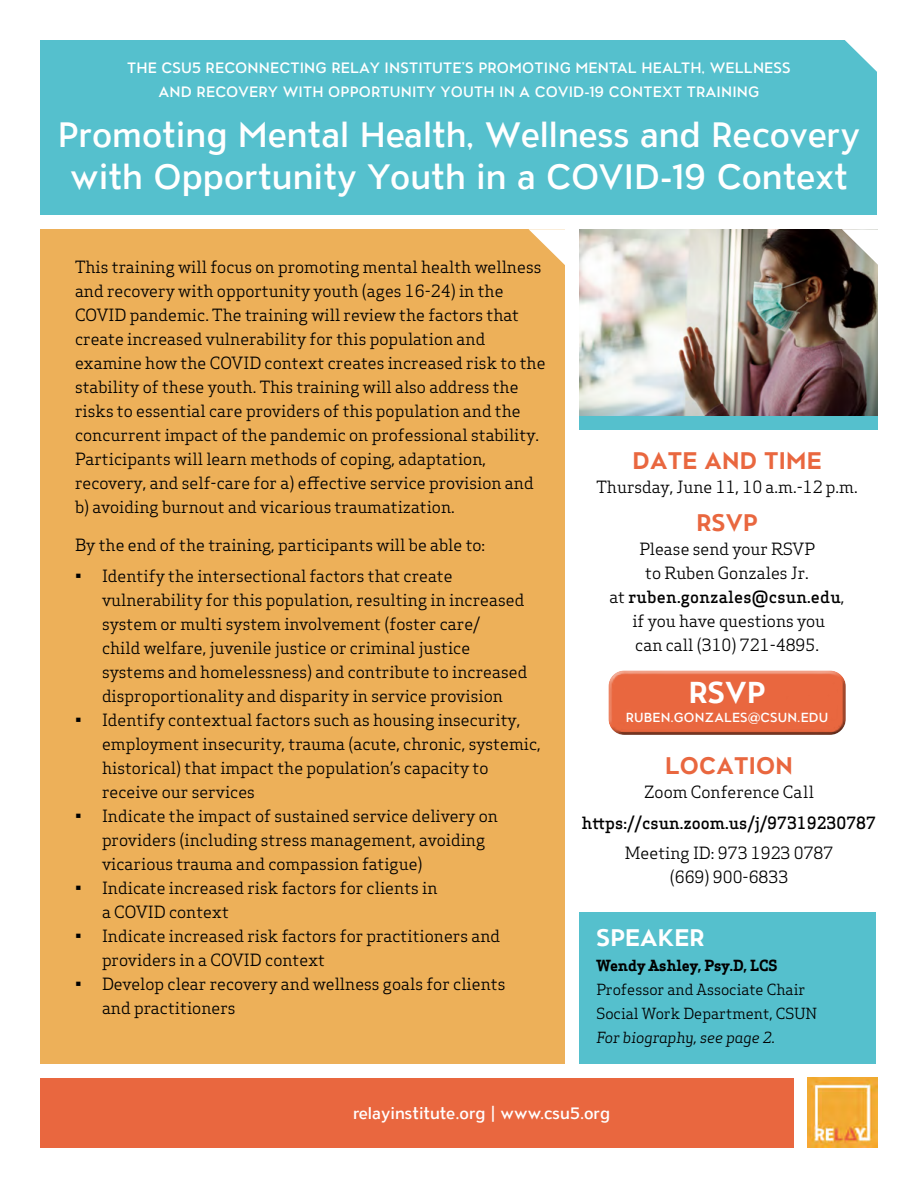
<style>
.page{position:relative;width:918px;height:1188px;background:#fff}
.page>*{position:absolute;margin:0;border:0;box-sizing:border-box;transform-origin:0 0}
.t1{font:500 35.25px/42.3px "ATC Overlook";color:#fff;text-align:center}
.Date__etc{font:700 30.3px "ATC Overlook";color:#fff}
.Date__etc-2{font:700 24px "ATC Overlook";letter-spacing:.01em;color:#e9673f}
.Date__etc-3{font:700 24px "ATC Overlook";letter-spacing:.01em;color:#fff}
.Main_Paragraph_Style{font:16.5px/24px "Apex Serif";color:#000}
.Date__etc-4{font:16.5px/24px "Apex Serif";color:#000;text-align:center}
.Date__etc-5{font:500 16.5px "Apex Serif";color:#000}
.Date__etc-6{font:500 16.5px "ATC Overlook";color:#fff}
.Main_Paragraph_Style-2{font:500 15px/24px "ATC Overlook";letter-spacing:.01em;color:#fff;text-align:center}
.Main_Paragraph_Style-3{font:15px/24px "Apex Serif";color:#000}
.Date__etc-7{font:500 13.2px "ATC Overlook";letter-spacing:.01em;color:#fff}
.s1{font-weight:500}
.s2{font-weight:700}
.s3{font-style:italic}
</style>
<div class="page">
<div style="left:578px;top:913px;width:298px;height:151px;background:#55c0cd"></div>
<div style="left:40px;top:222px;width:525px;height:855px;background:#edb059"></div>
<div style="left:40px;top:40px;width:838px;height:182px;background:#55c0cd"></div>
<div style="left:40px;top:1071px;width:754px;height:77px;background:#e9673f"></div>
<img style="left:579px;top:229px;width:299px;height:187px">
<div style="left:15px;top:216px;width:885px;height:13px;background:#fff"></div>
<div style="left:578px;top:416px;width:300px;height:14px;background:#55c0cd"></div>
<svg style="left:529px;top:229px;width:36px;height:36px"></svg>
<svg style="left:842px;top:229px;width:36px;height:37px"></svg>
<svg style="left:845px;top:40px;width:33px;height:35px"></svg>
<div style="left:15px;top:1064px;width:878px;height:13px;background:#fff"></div>
<div style="left:604px;top:666px;width:247px;height:62px;background:#fff;opacity:.75"></div>
<div style="left:604px;top:674px;width:247px;height:62px;background:#000;opacity:.75"></div>
<img style="left:807px;top:1077px;width:71px;height:71px">
<p class="Main_Paragraph_Style-2" style="left:127px;top:57px;width:665px">THE CSU5 RECONNECTING RELAY INSTITUTE’S PROMOTING MENTAL HEALTH, WELLNESS<br>AND RECOVERY WITH OPPORTUNITY YOUTH IN A COVID-19 CONTEXT TRAINING</p>
<p class="t1" style="left:58px;top:116px;width:804px">Promoting Mental Health, Wellness and Recovery with Opportunity Youth in a COVID-19 Context</p>
<p class="Main_Paragraph_Style" style="left:75px;top:255px;width:472px">This training will focus on promoting mental health wellness and recovery with opportunity youth (ages 16-24) in the COVID pandemic. The training will review the factors that create increased vulnerability for this population and examine how the COVID context creates increased risk to the stability of these youth. This training will also address the risks to essential care providers of this population and the concurrent impact of the pandemic on professional stability.<br>Participants will learn methods of coping, adaptation, recovery, and self-care for a) effective service provision and b) avoiding burnout and vicarious traumatization.</p>
<p class="Main_Paragraph_Style" style="left:75px;top:533px;width:412px">By the end of the training, participants will be able to:</p>
<p class="Main_Paragraph_Style" style="left:102px;top:563px;width:427px;text-indent:-27px">• Identify the intersectional factors that create vulnerability for this population, resulting in increased system or multi system involvement (foster care/<br>child welfare, juvenile justice or criminal justice systems and homelessness) and contribute to increased disproportionality and disparity in service provision</p>
<p class="Main_Paragraph_Style" style="left:102px;top:707px;width:440px;text-indent:-27px">• Identify contextual factors such as housing insecurity, employment insecurity, trauma (acute, chronic, systemic, historical) that impact the population’s capacity to receive our services</p>
<p class="Main_Paragraph_Style" style="left:102px;top:803px;width:397px;text-indent:-27px">• Indicate the impact of sustained service delivery on providers (including stress management, avoiding vicarious trauma and compassion fatigue)</p>
<p class="Main_Paragraph_Style" style="left:102px;top:875px;width:337px;text-indent:-27px">• Indicate increased risk factors for clients in a COVID context</p>
<p class="Main_Paragraph_Style" style="left:102px;top:923px;width:400px;text-indent:-27px">• Indicate increased risk factors for practitioners and providers in a COVID context</p>
<p class="Main_Paragraph_Style" style="left:102px;top:971px;width:405px;text-indent:-27px">• Develop clear recovery and wellness goals for clients and practitioners</p>
<p class="Date__etc-2" style="left:632px;top:447px;width:191px">DATE AND TIME</p>
<p class="Date__etc-4" style="left:597px;top:475px;width:263px">Thursday, June 11, 10 a.m.-12 p.m.</p>
<p class="Date__etc-2" style="left:697px;top:509px;width:62px">RSVP</p>
<p class="Date__etc-4" style="left:610px;top:537px;width:237px">Please send your RSVP<br>to Ruben Gonzales Jr.<br>at <span class="s1">ruben.gonzales@csun.edu</span>, if you have questions you<br>can call (310) 721-4895.</p>
<p class="Date__etc" style="left:689px;top:676px;width:78px">RSVP</p>
<p class="Date__etc-7" style="left:626px;top:710px;width:204px">RUBEN.GONZALES@CSUN.EDU</p>
<p class="Date__etc-2" style="left:665px;top:752px;width:129px">LOCATION</p>
<p class="Date__etc-4" style="left:644px;top:780px;width:171px">Zoom Conference Call</p>
<p class="Date__etc-5" style="left:582px;top:812px;width:296px">https://csun.zoom.us/j/97319230787</p>
<p class="Date__etc-4" style="left:625px;top:841px;width:210px">Meeting ID: 973 1923 0787</p>
<p class="Date__etc-4" style="left:670px;top:865px;width:120px">(669) 900-6833</p>
<p class="Date__etc-3" style="left:597px;top:925px;width:110px">SPEAKER</p>
<p class="Main_Paragraph_Style-3" style="left:596px;top:954px;width:222px"><span class="s2">Wendy Ashley, Psy.D, LCS<br></span>Professor and Associate Chair<br>Social Work Department, CSUN<br><span class="s3">For biography, see page 2.</span></p>
<p class="Date__etc-6" style="left:353px;top:1103px;width:259px">relayinstitute.org | www.csu5.org</p>
</div>
